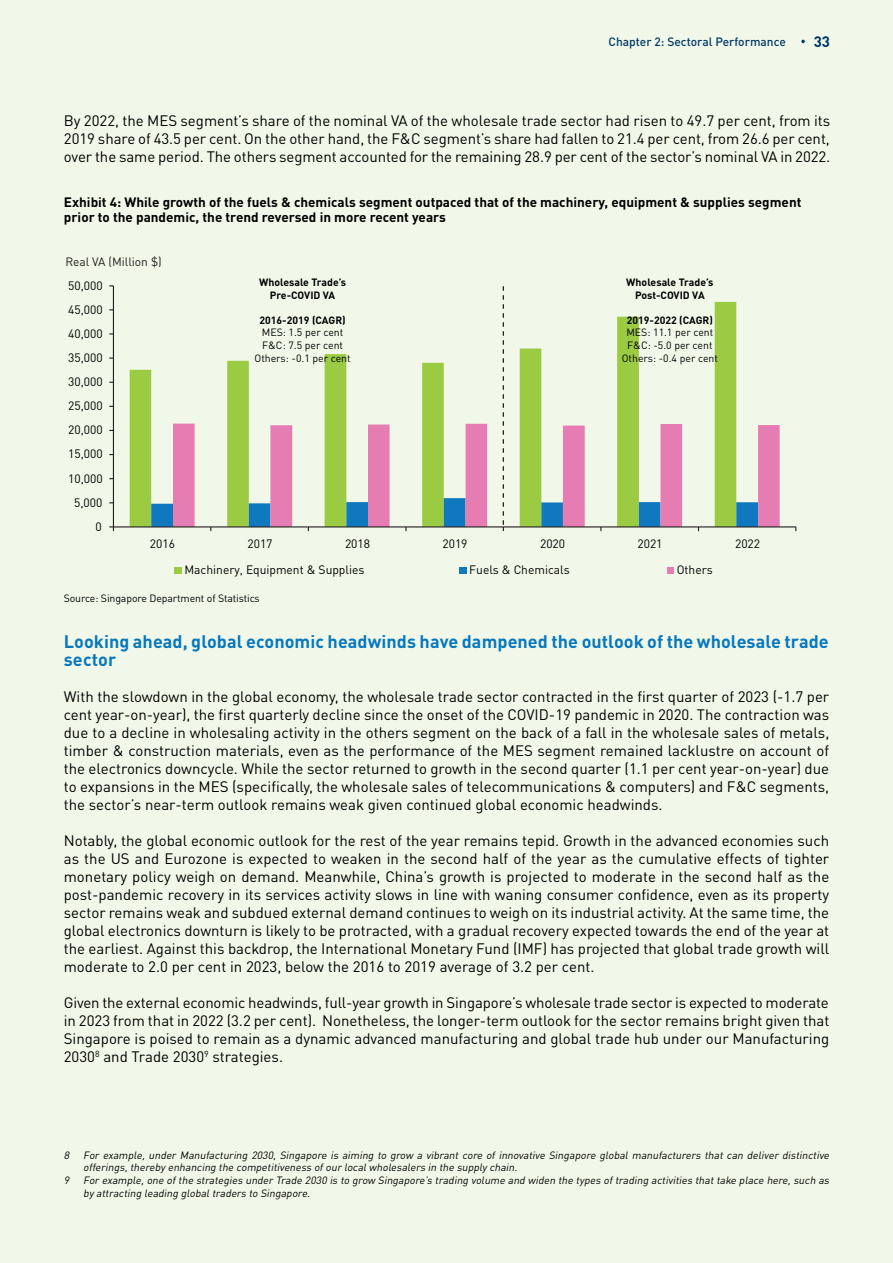
<style>
.page{position:relative;width:893px;height:1263px;background:#f2f8e9}
.page>*{position:absolute;margin:0;border:0;box-sizing:border-box;transform-origin:0 0}
.t1{font:700 18px/18px "DIN Pro";letter-spacing:.005em;color:#0778be}
.t2{font:15px/18px "DIN Pro";color:#000;text-align:justify}
.t3{font:700 15px "DIN Pro";color:#003965}
.t4{font:700 13.5px/15px "DIN Pro";color:#000}
.t5{font:12px "DIN Pro";color:#000}
.t6{font:500 12px "DIN Pro";color:#003965}
.t7{font:12px "DIN Pro";color:#231f20}
.t8{font:italic 10.5px "DIN Pro";color:#000}
.t9{font:10.5px/12.6px "DIN Pro";letter-spacing:-.01em;color:#000;text-align:center}
.t10{font:700 10.5px/12.6px "DIN Pro";color:#000;text-align:center}
</style>
<div class="page">
<div style="left:130px;top:369px;width:21px;height:157px;background:#9bcb43"></div>
<svg style="left:758px;top:425px;width:22px;height:101px;background:#e67fb2"></svg>
<hr style="left:113px;top:286px;width:1px;height:241px;background:#231f20">
<hr style="left:113px;top:526px;width:683px;height:1px;background:#231f20">
<svg style="left:109px;top:526px;width:5px;height:5px"></svg>
<div style="left:175px;top:567px;width:7px;height:7px;background:#9bcb43"></div>
<div style="left:459px;top:567px;width:7px;height:7px;background:#0f78be"></div>
<div style="left:667px;top:567px;width:7px;height:7px;background:#e67db2"></div>
<svg style="left:151px;top:286px;width:607px;height:245px"></svg>
<svg style="left:801px;top:40px;width:4px;height:3px"></svg>
<p class="t6" style="left:608px;top:32px;width:179px">Chapter 2: Sectoral Performance</p>
<p class="t3" style="left:814px;top:29px;width:18px">33</p>
<p class="t2" style="left:64px;top:110px;width:768px">By 2022, the MES segment’s share of the nominal VA of the wholesale trade sector had risen to 49.7 per cent, from its 2019 share of 43.5 per cent. On the other hand, the F&amp;C segment’s share had fallen to 21.4 per cent, from 26.6 per cent, over the same period. The others segment accounted for the remaining 28.9 per cent of the sector’s nominal VA in 2022.</p>
<p class="t4" style="left:64px;top:193px;width:739px">Exhibit 4: While growth of the fuels &amp; chemicals segment outpaced that of the machinery, equipment &amp; supplies segment prior to the pandemic, the trend reversed in more recent years</p>
<p class="t7" style="left:65px;top:253px;width:98px">Real VA (Million $)</p>
<p class="t5" style="left:68px;top:276px;width:36px">50,000</p>
<p class="t5" style="left:68px;top:300px;width:36px">45,000</p>
<p class="t5" style="left:68px;top:324px;width:36px">40,000</p>
<p class="t5" style="left:68px;top:348px;width:36px">35,000</p>
<p class="t5" style="left:68px;top:372px;width:36px">30,000</p>
<p class="t5" style="left:68px;top:396px;width:36px">25,000</p>
<p class="t5" style="left:68px;top:421px;width:36px">20,000</p>
<p class="t5" style="left:68px;top:445px;width:36px">15,000</p>
<p class="t5" style="left:68px;top:469px;width:36px">10,000</p>
<p class="t5" style="left:74px;top:493px;width:30px">5,000</p>
<p class="t5" style="left:95px;top:517px;width:8px">0</p>
<p class="t10" style="left:259px;top:275px;width:89px">Wholesale Trade’s<br>Pre-COVID VA</p>
<p class="t10" style="left:259px;top:312px;width:88px">2016-2019 (CAGR)</p>
<p class="t9" style="left:255px;top:325px;width:98px">MES: 1.5 per cent<br>F&amp;C: 7.5 per cent<br>Others: -0.1 per cent</p>
<p class="t10" style="left:626px;top:275px;width:89px">Wholesale Trade’s<br>Post-COVID VA</p>
<p class="t10" style="left:627px;top:312px;width:88px">2019-2022 (CAGR)</p>
<p class="t9" style="left:622px;top:325px;width:98px">MES: 11.1 per cent<br>F&amp;C: -5.0 per cent<br>Others: -0.4 per cent</p>
<p class="t5" style="left:150px;top:534px;width:27px">2016</p>
<p class="t5" style="left:247px;top:534px;width:27px">2017</p>
<p class="t5" style="left:345px;top:534px;width:27px">2018</p>
<p class="t5" style="left:442px;top:534px;width:27px">2019</p>
<p class="t5" style="left:540px;top:534px;width:27px">2020</p>
<p class="t5" style="left:637px;top:534px;width:27px">2021</p>
<p class="t5" style="left:735px;top:534px;width:27px">2022</p>
<p class="t5" style="left:185px;top:561px;width:181px">Machinery, Equipment &amp; Supplies</p>
<p class="t5" style="left:469px;top:561px;width:102px">Fuels &amp; Chemicals</p>
<p class="t5" style="left:677px;top:561px;width:37px">Others</p>
<p class="t9" style="left:64px;top:591px;width:197px">Source: Singapore Department of Statistics</p>
<p class="t1" style="left:64px;top:630px;width:766px">Looking ahead, global economic headwinds have dampened the outlook of the wholesale trade sector</p>
<p class="t2" style="left:64px;top:686px;width:767px">With the slowdown in the global economy, the wholesale trade sector contracted in the first quarter of 2023 (-1.7 per cent year-on-year), the first quarterly decline since the onset of the COVID-19 pandemic in 2020. The contraction was due to a decline in wholesaling activity in the others segment on the back of a fall in the wholesale sales of metals, timber &amp; construction materials, even as the performance of the MES segment remained lacklustre on account of the electronics downcycle. While the sector returned to growth in the second quarter (1.1 per cent year-on-year) due to expansions in the MES (specifically, the wholesale sales of telecommunications &amp; computers) and F&amp;C segments, the sector’s near-term outlook remains weak given continued global economic headwinds.</p>
<p class="t2" style="left:64px;top:830px;width:767px">Notably, the global economic outlook for the rest of the year remains tepid. Growth in the advanced economies such as the US and Eurozone is expected to weaken in the second half of the year as the cumulative effects of tighter monetary policy weigh on demand. Meanwhile, China’s growth is projected to moderate in the second half as the post-pandemic recovery in its services activity slows in line with waning consumer confidence, even as its property sector remains weak and subdued external demand continues to weigh on its industrial activity. At the same time, the global electronics downturn is likely to be protracted, with a gradual recovery expected towards the end of the year at the earliest. Against this backdrop, the International Monetary Fund (IMF) has projected that global trade growth will moderate to 2.0 per cent in 2023, below the 2016 to 2019 average of 3.2 per cent.</p>
<p class="t2" style="left:64px;top:992px;width:767px">Given the external economic headwinds, full-year growth in Singapore’s wholesale trade sector is expected to moderate in 2023 from that in 2022 (3.2 per cent). Nonetheless, the longer-term outlook for the sector remains bright given that Singapore is poised to remain as a dynamic advanced manufacturing and global trade hub under our Manufacturing 2030<sup>8</sup> and Trade 2030<sup>9</sup> strategies.</p>
<p class="t8" style="left:64px;top:1147px;width:769px">8 For example, under Manufacturing 2030, Singapore is aiming to grow a vibrant core of innovative Singapore global manufacturers that can deliver distinctive</p>
<p class="t8" style="left:83px;top:1159px;width:438px">offerings,therebyenhancing the competitiveness ofourlocalwholesalers in the supplychain.</p>
<p class="t8" style="left:64px;top:1172px;width:769px">9 Forexample,one ofthe strategies underTrade 2030 is to grow Singapore’s trading volume and widen the types oftrading activities thattake place here,such as</p>
<p class="t8" style="left:83px;top:1184px;width:231px">byattracting leading globaltraders to Singapore.</p>
</div>
